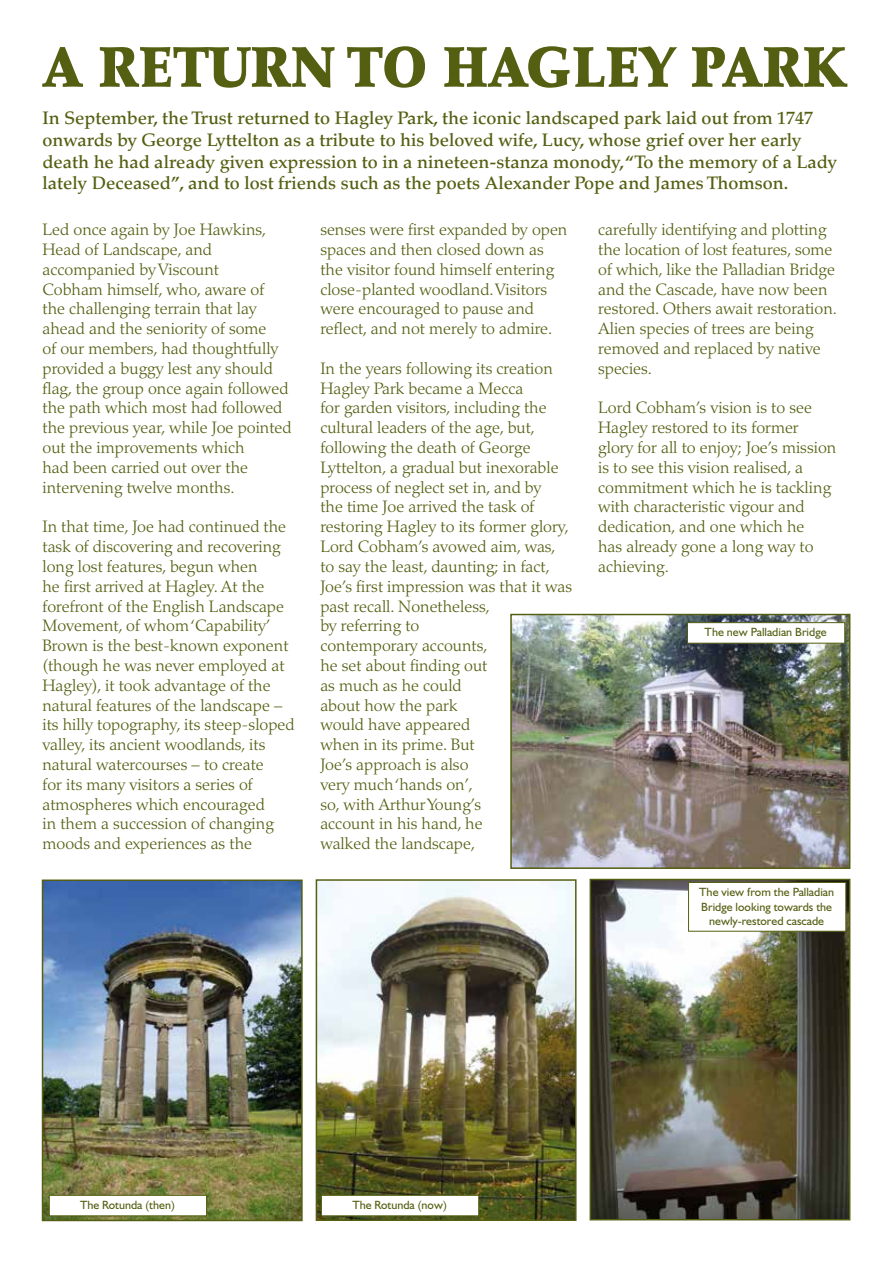
<style>
.page{position:relative;width:893px;height:1263px;background:#fff}
.page>*{position:absolute;margin:0;border:0;box-sizing:border-box;transform-origin:0 0}
.t1{font:900 57px "Palatino";color:#555f12;scale:.93 1}
.t2{font:500 18px/21.6px "Palatino";color:#555f12}
.t3{font:300 16.5px/19.8px "Palatino";color:#555f12}
.t4{font:12px/14.4px "Humanist 521 BT";color:#555f12;text-align:center}
</style>
<div class="page">
<img style="left:45px;top:882px;width:255px;height:336px">
<div style="left:42px;top:879px;width:261px;height:342px;border:2px solid #555f12"></div>
<img style="left:513px;top:617px;width:334px;height:249px">
<div style="left:510px;top:614px;width:340px;height:255px;border:2px solid #555f12"></div>
<img style="left:593px;top:882px;width:254px;height:335px">
<div style="left:590px;top:879px;width:260px;height:341px;border:2px solid #555f12"></div>
<img style="left:319px;top:882px;width:255px;height:336px">
<div style="left:316px;top:879px;width:261px;height:342px;border:2px solid #555f12"></div>
<div style="left:49px;top:1195px;width:158px;height:21px;background:#fff;border:1px solid #555f12"></div>
<div style="left:687px;top:622px;width:158px;height:21px;background:#fff;border:1px solid #555f12"></div>
<div style="left:321px;top:1195px;width:158px;height:21px;background:#fff;border:1px solid #555f12"></div>
<div style="left:688px;top:882px;width:158px;height:49px;background:#fff;border:1px solid #555f12"></div>
<h1 class="t1" style="left:43px;top:33px;width:866px">A RETURN TO HAGLEY PARK</h1>
<p class="t2" style="left:43px;top:108px;width:796px">In September, the Trust returned to Hagley Park, the iconic landscaped park laid out from 1747 onwards by George Lyttelton as a tribute to his beloved wife, Lucy, whose grief over her early death he had already given expression to in a nineteen-stanza monody, “To the memory of a Lady lately Deceased”, and to lost friends such as the poets Alexander Pope and James Thomson.</p>
<p class="t3" style="left:43px;top:220px;width:251px">Led once again by Joe Hawkins,<br>Head of Landscape, and accompanied by Viscount<br>Cobham himself, who, aware of<br>the challenging terrain that lay ahead and the seniority of some<br>of our members, had thoughtfully provided a buggy lest any should flag, the group once again followed the path which most had followed the previous year, while Joe pointed out the improvements which<br>had been carried out over the intervening twelve months.</p>
<p class="t3" style="left:43px;top:517px;width:254px">In that time, Joe had continued the task of discovering and recovering long lost features, begun when<br>he first arrived at Hagley. At the forefront of the English Landscape Movement, of whom ‘Capability’ Brown is the best-known exponent (though he was never employed at Hagley), it took advantage of the natural features of the landscape – its hilly topography, its steep-sloped valley, its ancient woodlands, its natural watercourses – to create<br>for its many visitors a series of atmospheres which encouraged<br>in them a succession of changing moods and experiences as the</p>
<p class="t3" style="left:320px;top:220px;width:249px">senses were first expanded by open spaces and then closed down as the visitor found himself entering close-planted woodland. Visitors were encouraged to pause and reflect, and not merely to admire.</p>
<p class="t3" style="left:320px;top:359px;width:253px">In the years following its creation<br>Hagley Park became a Mecca<br>for garden visitors, including the cultural leaders of the age, but, following the death of George<br>Lyttelton, a gradual but inexorable process of neglect set in, and by<br>the time Joe arrived the task of restoring Hagley to its former glory,<br>Lord Cobham’s avowed aim, was, to say the least, daunting; in fact,<br>Joe’s first impression was that it was past recall. Nonetheless,<br>by referring to<br>contemporary accounts,<br>he set about finding out<br>as much as he could<br>about how the park<br>would have appeared<br>when in its prime. But<br>Joe’s approach is also<br>very much ‘hands on’,<br>so, with Arthur Young’s<br>account in his hand, he<br>walked the landscape,</p>
<p class="t3" style="left:598px;top:220px;width:240px">carefully identifying and plotting the location of lost features, some of which, like the Palladian Bridge and the Cascade, have now been restored. Others await restoration.<br>Alien species of trees are being removed and replaced by native species.</p>
<p class="t3" style="left:598px;top:398px;width:240px">Lord Cobham’s vision is to see<br>Hagley restored to its former glory for all to enjoy; Joe’s mission is to see this vision realised, a commitment which he is tackling with characteristic vigour and dedication, and one which he<br>has already gone a long way to achieving.</p>
<p class="t4" style="left:705px;top:625px;width:123px">The new Palladian Bridge</p>
<p class="t4" style="left:699px;top:885px;width:136px">The view from the Palladian<br>Bridge looking towards the newly-restored cascade</p>
<p class="t4" style="left:80px;top:1197px;width:96px">The Rotunda (then)</p>
<p class="t4" style="left:352px;top:1197px;width:96px">The Rotunda (now)</p>
</div>
